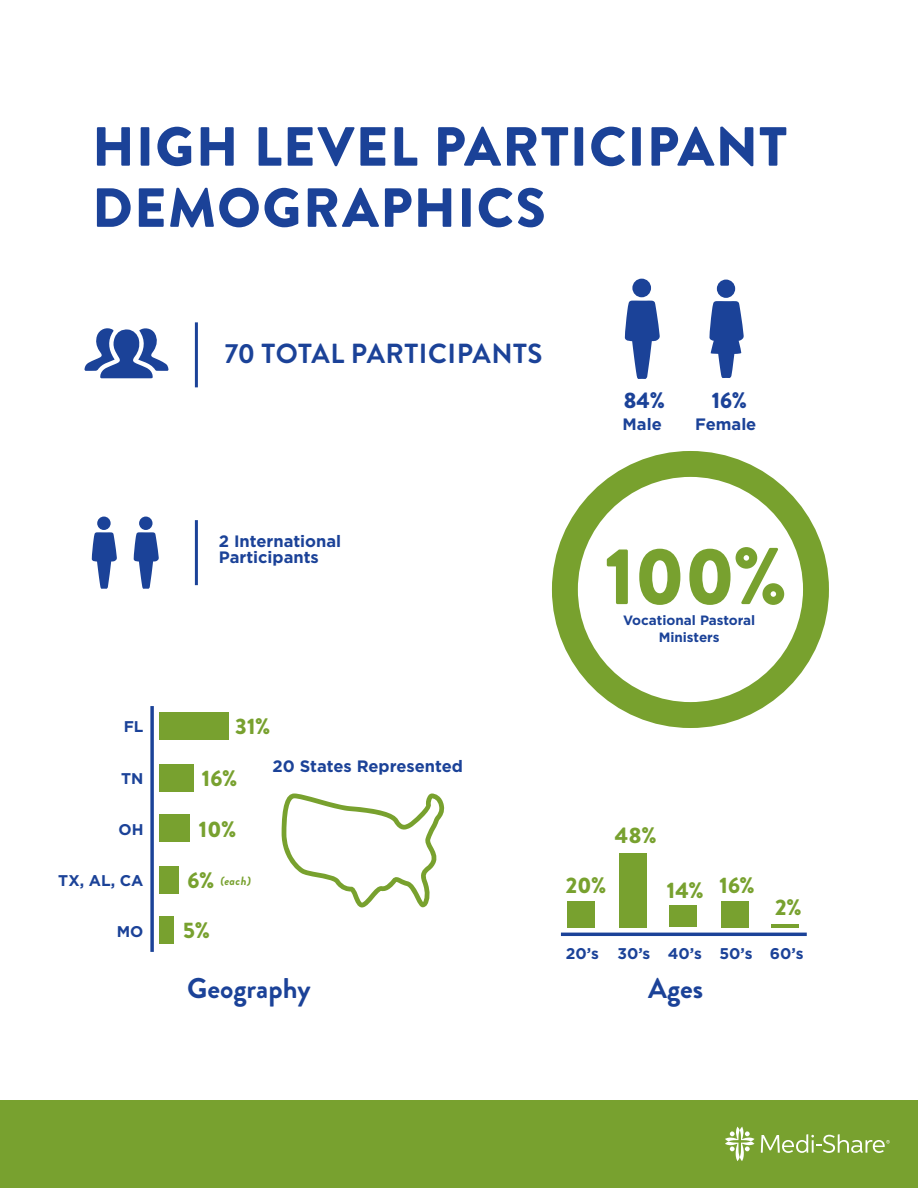
<style>
.page{position:relative;width:918px;height:1188px;background:#fff}
.page>*{position:absolute;margin:0;border:0;box-sizing:border-box;transform-origin:0 0}
.t1{font:900 80.4px "Brandon Grotesque";color:#78a12f}
.t2{font:900 55.05px/61.2px "Brandon Grotesque";letter-spacing:.025em;color:#1b4298}
.t3{font:700 28.5px "Brandon Grotesque";color:#1b4298}
.t4{font:700 27.6px "Brandon Grotesque";letter-spacing:.02em;color:#1b4298}
.t5{font:900 22.35px "Brandon Grotesque";letter-spacing:.01em;color:#78a12f}
.t6{font:900 22.35px "Brandon Grotesque";color:#1b4298}
.t7{font:700 16.5px/16.5px "Gotham";color:#1b4298}
.t8{font:700 15.6px "Gotham";color:#1b4298}
.t9{font:700 13.5px/16.5px "Gotham";color:#1b4298;text-align:center}
.t10{font:italic 700 12px "Brandon Grotesque";color:#78a12f}
</style>
<div class="page">
<div style="left:0;top:1100px;width:918px;height:88px;background:#78a12f"></div>
<svg style="left:725px;top:1127px;width:29px;height:34px"></svg>
<svg style="left:761px;top:1134px;width:129px;height:19px"></svg>
<div style="left:717px;top:280px;width:18px;height:18px;background:#1b4298;border-radius:50%"></div>
<svg style="left:709px;top:301px;width:35px;height:77px"></svg>
<div style="left:632px;top:279px;width:19px;height:18px;background:#1b4298;border-radius:50%"></div>
<svg style="left:625px;top:301px;width:35px;height:78px"></svg>
<svg style="left:84px;top:328px;width:85px;height:50px"></svg>
<hr style="left:195px;top:322px;width:3px;height:65px;background:#1b4298">
<div style="left:552px;top:451px;width:277px;height:277px;border:26px solid #78a12e;border-radius:50%"></div>
<div style="left:97px;top:517px;width:14px;height:13px;background:#1b4298;border-radius:50%"></div>
<svg style="left:92px;top:532px;width:25px;height:57px"></svg>
<div style="left:139px;top:517px;width:14px;height:13px;background:#1b4298;border-radius:50%"></div>
<svg style="left:134px;top:532px;width:25px;height:57px"></svg>
<hr style="left:561px;top:933px;width:246px;height:3px;background:#1b4298">
<div style="left:568px;top:901px;width:27px;height:26px;background:#78a12f"></div>
<div style="left:670px;top:905px;width:27px;height:22px;background:#78a12f"></div>
<div style="left:619px;top:853px;width:28px;height:74px;background:#78a12f"></div>
<div style="left:721px;top:901px;width:28px;height:26px;background:#78a12f"></div>
<hr style="left:772px;top:924px;width:27px;height:3px;background:#78a12f">
<svg style="left:282px;top:794px;width:163px;height:113px"></svg>
<svg style="left:150px;top:706px;width:4px;height:246px"></svg>
<div style="left:159px;top:713px;width:69px;height:27px;background:#78a12f"></div>
<div style="left:159px;top:815px;width:30px;height:27px;background:#78a12f"></div>
<div style="left:159px;top:764px;width:35px;height:28px;background:#78a12f"></div>
<div style="left:159px;top:866px;width:20px;height:28px;background:#78a12f"></div>
<div style="left:159px;top:917px;width:15px;height:27px;background:#78a12f"></div>
<hr style="left:195px;top:520px;width:3px;height:65px;background:#1b4298">
<h2 class="t2" style="left:92px;top:117px;width:696px">HIGH LEVEL PARTICIPANT<br>DEMOGRAPHICS</h2>
<h3 class="t4" style="left:225px;top:334px;width:319px">70 TOTAL PARTICIPANTS</h3>
<h3 class="t6" style="left:624px;top:384px;width:42px">84%</h3>
<h3 class="t6" style="left:712px;top:384px;width:37px">16%</h3>
<p class="t7" style="left:623px;top:416px;width:41px">Male</p>
<p class="t7" style="left:695px;top:416px;width:63px">Female</p>
<p class="t7" style="left:219px;top:533px;width:124px">2 International<br>Participants</p>
<h3 class="t5" style="left:235px;top:711px;width:37px">31%</h3>
<h3 class="t5" style="left:202px;top:762px;width:37px">16%</h3>
<h3 class="t5" style="left:199px;top:813px;width:39px">10%</h3>
<h3 class="t5" style="left:188px;top:864px;width:28px">6%</h3>
<h3 class="t5" style="left:183px;top:915px;width:28px">5%</h3>
<p class="t8" style="left:124px;top:717px;width:21px">FL</p>
<p class="t7" style="left:273px;top:758px;width:192px">20 States Represented</p>
<p class="t8" style="left:121px;top:768px;width:24px">TN</p>
<p class="t8" style="left:118px;top:819px;width:26px">OH</p>
<p class="t8" style="left:58px;top:870px;width:87px">TX, AL, CA</p>
<p class="t10" style="left:220px;top:872px;width:32px">(each)</p>
<p class="t8" style="left:117px;top:921px;width:28px">MO</p>
<h1 class="t1" style="left:605px;top:519px;width:184px">100%</h1>
<p class="t9" style="left:623px;top:612px;width:134px">Vocational Pastoral<br>Ministers</p>
<h3 class="t5" style="left:615px;top:819px;width:43px">48%</h3>
<h3 class="t5" style="left:566px;top:870px;width:42px">20%</h3>
<h3 class="t5" style="left:667px;top:872px;width:89px">14% 16%</h3>
<h3 class="t5" style="left:775px;top:892px;width:28px">2%</h3>
<p class="t8" style="left:566px;top:943px;width:239px">20’s 30’s 40’s 50’s 60’s</p>
<h3 class="t3" style="left:187px;top:968px;width:125px">Geography</h3>
<h3 class="t3" style="left:648px;top:968px;width:57px">Ages</h3>
</div>
